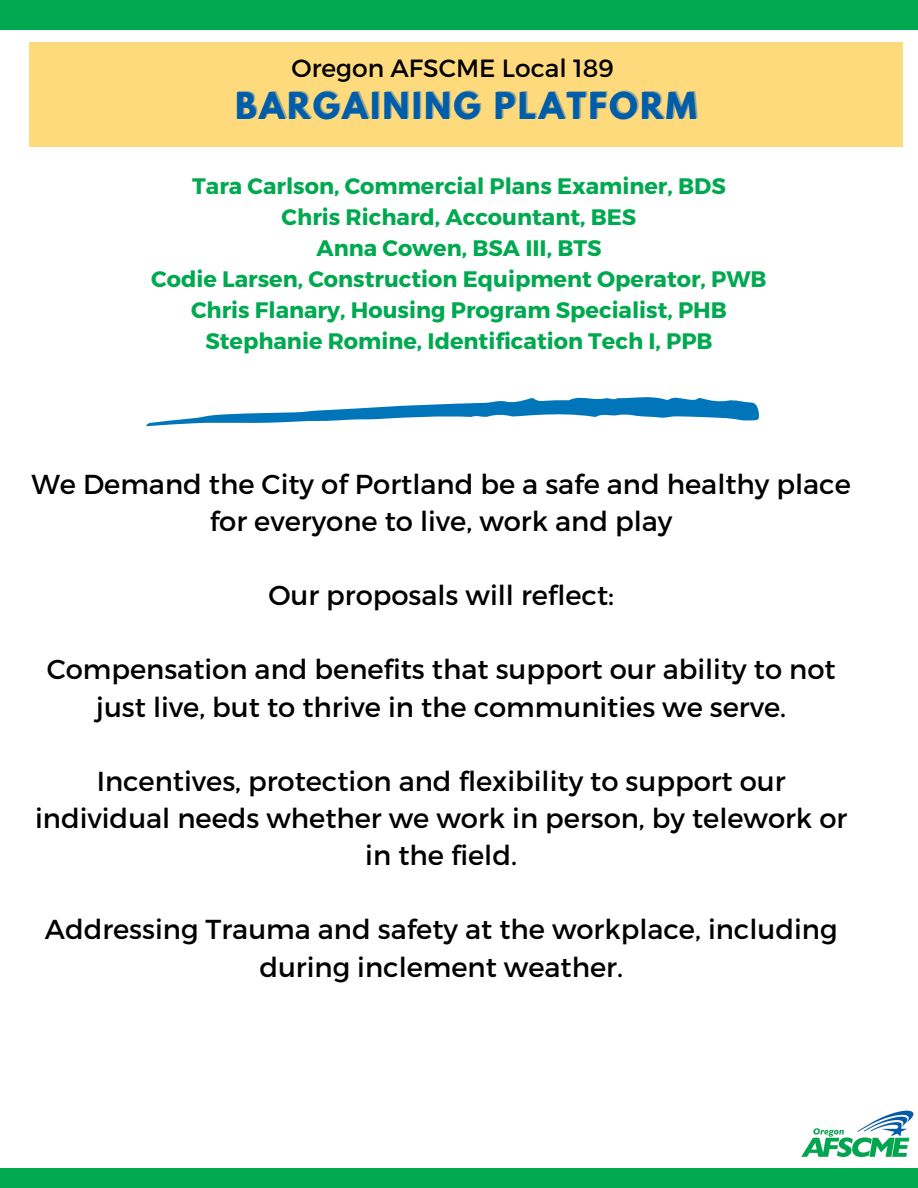
<style>
.page{position:relative;width:918px;height:1188px;background:#fff}
.page>*{position:absolute;margin:0;border:0;box-sizing:border-box;transform-origin:0 0}
.t1{font:700 32.7px "League Spartan";letter-spacing:.07em;color:#005daa}
.t2{font:27.45px/37.2px "Montserrat";color:#000;text-align:center}
.t3{font:24.9px "Montserrat";color:#000}
.t4{font:700 22.35px "Montserrat";color:#00a94f}
</style>
<div class="page">
<div style="left:0;top:0;width:918px;height:29px;background:#00a94f"></div>
<div style="left:0;top:1169px;width:918px;height:19px;background:#00a94f"></div>
<div style="left:29px;top:42px;width:874px;height:105px;background:#ffda7d"></div>
<svg style="left:146px;top:397px;width:613px;height:29px"></svg>
<img style="left:799px;top:1110px;width:119px;height:59px">
<h1 class="t3" style="left:292px;top:52px;width:324px">Oregon AFSCME Local 189</h1>
<h2 class="t1" style="left:235px;top:90px;width:463px">BARGAINING PLATFORM</h2>
<p class="t4" style="left:192px;top:171px;width:535px">Tara Carlson, Commercial Plans Examiner, BDS</p>
<p class="t4" style="left:282px;top:202px;width:356px">Chris Richard, Accountant, BES</p>
<p class="t4" style="left:317px;top:234px;width:287px">Anna Cowen, BSA III, BTS</p>
<p class="t4" style="left:151px;top:265px;width:617px">Codie Larsen, Construction Equipment Operator, PWB</p>
<p class="t4" style="left:191px;top:296px;width:537px">Chris Flanary, Housing Program Specialist, PHB</p>
<p class="t4" style="left:205px;top:327px;width:509px">Stephanie Romine, Identification Tech I, PPB</p>
<p class="t2" style="left:31px;top:464px;width:821px">We Demand the City of Portland be a safe and healthy place for everyone to live, work and play</p>
<h2 class="t2" style="left:268px;top:575px;width:347px">Our proposals will reflect:</h2>
<h2 class="t2" style="left:47px;top:650px;width:790px">Compensation and benefits that support our ability to not just live, but to thrive in the communities we serve.</h2>
<h2 class="t2" style="left:35px;top:761px;width:814px">Incentives, protection and flexibility to support our individual needs whether we work in person, by telework or in the field.</h2>
<h2 class="t2" style="left:45px;top:910px;width:794px">Addressing Trauma and safety at the workplace, including during inclement weather.</h2>
</div>
